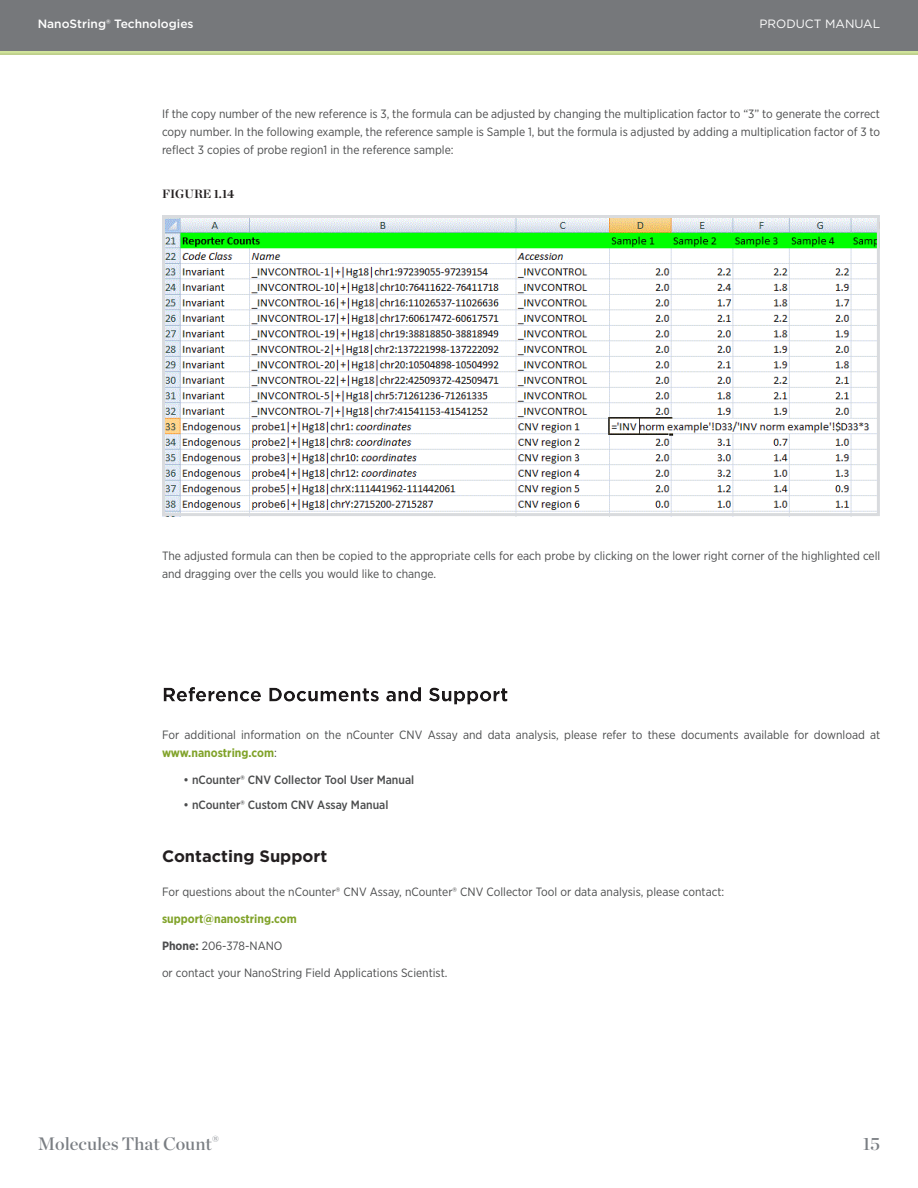
<style>
.page{position:relative;width:918px;height:1188px;background:#fff}
.page>*{position:absolute;margin:0;border:0;box-sizing:border-box;transform-origin:0 0}
.t1{font:18px "Chronicle Display Semi";color:#7a7e83}
.Heading_2{font:700 16.5px "Gotham";color:#231f20}
.Body_Text{font:12px/18px "Gotham Narrow";color:#4b4c4d}
.Bullet_1{font:500 12px "Gotham Narrow";color:#4b4c4d}
.t2{font:500 12px "Gotham";color:#fff}
.Body_Text-2{font:700 12px "Gotham Narrow";color:#81a32a}
.t3{font:12px "Gotham";color:#fff}
.t4{font:700 12px "Chronicle Display";color:#231f20}
.s1{font-weight:700;color:#81a32a}
.s2{font-weight:700}
.s3{font-size:19.5px;color:#8b8f94}
</style>
<div class="page">
<div style="left:0;top:0;width:918px;height:51px;background:#76787b"></div>
<div style="left:0;top:51px;width:918px;height:6px;background:#231f20;opacity:.1"></div>
<img style="left:166px;top:219px;width:710px;height:293px">
<div style="left:162px;top:215px;width:718px;height:301px;border:3px solid #d9dbde"></div>
<div style="left:156px;top:681px;width:724px;height:50px;background:#231f20;opacity:.25"></div>
<p class="t2" style="left:38px;top:16px;width:157px">NanoString® Technologies</p>
<p class="t3" style="left:759px;top:16px;width:122px">PRODUCT MANUAL</p>
<p class="Body_Text" style="left:162px;top:104px;width:720px;text-align:justify">If the copy number of the new reference is 3, the formula can be adjusted by changing the multiplication factor to “3” to generate the correct copy number. In the following example, the reference sample is Sample 1, but the formula is adjusted by adding a multiplication factor of 3 to reflect 3 copies of probe region1 in the reference sample:</p>
<p class="t4" style="left:162px;top:184px;width:74px">FIGURE 1.14</p>
<p class="Body_Text" style="left:162px;top:547px;width:720px">The adjusted formula can then be copied to the appropriate cells for each probe by clicking on the lower right corner of the highlighted cell and dragging over the cells you would like to change.</p>
<p class="Body_Text" style="left:162px;top:725px;width:720px">For additional information on the nCounter CNV Assay and data analysis, please refer to these documents available for download at <span class="s1">www.nanostring.com</span>:</p>
<p class="Bullet_1" style="left:184px;top:772px;width:232px">• nCounter® CNV Collector Tool User Manual</p>
<p class="Bullet_1" style="left:184px;top:798px;width:206px">• nCounter® Custom CNV Assay Manual</p>
<p class="Heading_2" style="left:162px;top:845px;width:167px">Contacting Support</p>
<p class="Body_Text" style="left:162px;top:883px;width:564px">For questions about the nCounter® CNV Assay, nCounter® CNV Collector Tool or data analysis, please contact:</p>
<p class="Body_Text-2" style="left:162px;top:911px;width:136px">support@nanostring.com</p>
<p class="Body_Text" style="left:162px;top:937px;width:122px"><span class="s2">Phone:</span> 206-378-NANO</p>
<p class="Body_Text" style="left:162px;top:964px;width:287px">or contact your NanoString Field Applications Scientist.</p>
<h1 class="t1" style="left:38px;top:1129px;width:183px">Molecules That Count<span class="s3">®</span></h1>
<h1 class="t1" style="left:863px;top:1129px;width:19px">15</h1>
</div>
